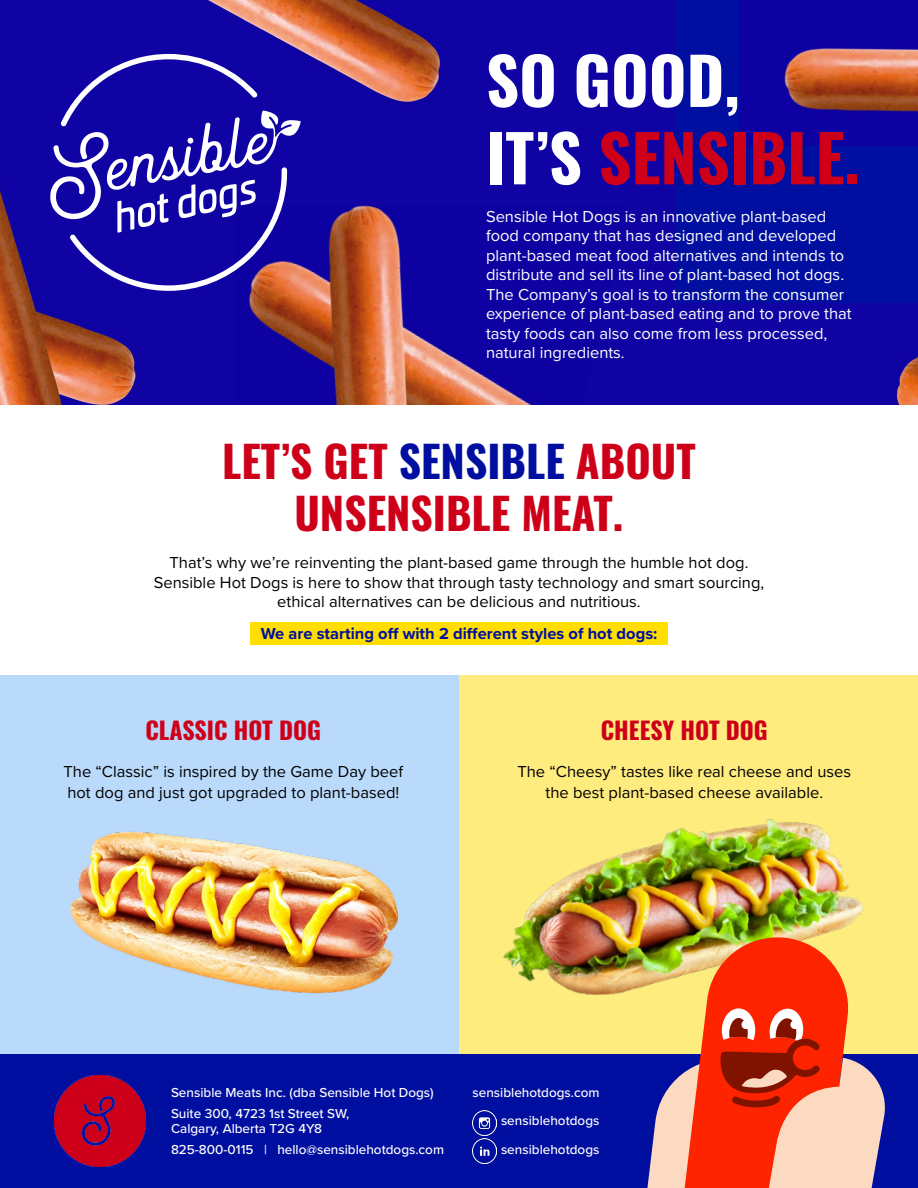
<style>
.page{position:relative;width:918px;height:1188px;background:#fff}
.page>*{position:absolute;margin:0;border:0;box-sizing:border-box;transform-origin:0 0}
.t1{font:700 64.5px/77.4px "Oswald";color:#fff}
.t2{font:700 43.5px/52.2px "Oswald";color:#ce0019;text-align:center}
.t3{font:700 24px "Oswald";color:#ce0019}
.t4{font:16.5px/19.5px "Proxima Nova";color:#000;text-align:center}
.t5{font:16.5px/19.5px "Proxima Nova";color:#fff}
.t6{font:700 16.5px "Proxima Nova";color:#000f9f}
.t7{font:500 13.5px/21px "Proxima Nova";color:#fff}
.s1{color:#ce0019}
.s2{color:#000f9f}
</style>
<div class="page">
<div style="left:250px;top:622px;width:418px;height:23px;background:#ffde00"></div>
<div style="left:459px;top:675px;width:459px;height:379px;background:#ffec7f"></div>
<div style="left:0;top:675px;width:459px;height:379px;background:#badafb"></div>
<img style="left:0;top:0;width:918px;height:405px">
<div style="left:675px;top:0;width:243px;height:303px;background:#000f9f"></div>
<img style="left:234px;top:205px;width:394px;height:200px">
<img style="left:740px;top:0;width:178px;height:145px">
<img style="left:70px;top:831px;width:329px;height:163px">
<img style="left:503px;top:819px;width:360px;height:177px">
<svg style="left:50px;top:54px;width:251px;height:237px"></svg>
<div style="left:0;top:1054px;width:918px;height:134px;background:#000f9f"></div>
<img style="left:54px;top:1076px;width:91px;height:91px">
<svg style="left:668px;top:937px;width:184px;height:71px;fill:#ff2400"></svg>
<svg style="left:647px;top:1008px;width:238px;height:180px"></svg>
<img style="left:472px;top:1139px;width:25px;height:25px">
<img style="left:472px;top:1110px;width:25px;height:25px">
<h1 class="t1" style="left:486px;top:46px;width:376px">SO GOOD,<br>IT’S <span class="s1">SENSIBLE.</span></h1>
<p class="t5" style="left:486px;top:206px;width:367px">Sensible Hot Dogs is an innovative plant-based food company that has designed and developed plant-based meat food alternatives and intends to distribute and sell its line of plant-based hot dogs.<br>The Company’s goal is to transform the consumer experience of plant-based eating and to prove that tasty foods can also come from less processed, natural ingredients.</p>
<h2 class="t2" style="left:222px;top:438px;width:475px">LET’S GET <span class="s2">SENSIBLE</span> ABOUT<br>UNSENSIBLE MEAT.</h2>
<p class="t4" style="left:154px;top:552px;width:612px">That’s why we’re reinventing the plant-based game through the humble hot dog.<br>Sensible Hot Dogs is here to show that through tasty technology and smart sourcing, ethical alternatives can be delicious and nutritious.</p>
<p class="t6" style="left:261px;top:621px;width:398px">We are starting off with 2 different styles of hot dogs:</p>
<h3 class="t3" style="left:145px;top:717px;width:177px">CLASSIC HOT DOG</h3>
<p class="t4" style="left:64px;top:760px;width:341px;line-height:21px;text-align:left">The “Classic” is inspired by the Game Day beef hot dog and just got upgraded to plant-based!</p>
<h3 class="t3" style="left:601px;top:717px;width:169px">CHEESY HOT DOG</h3>
<p class="t4" style="left:517px;top:760px;width:335px;line-height:21px">The “Cheesy” tastes like real cheese and uses the best plant-based cheese available.</p>
<p class="t7" style="left:171px;top:1082px;width:264px">Sensible Meats Inc. (dba Sensible Hot Dogs)<br>Suite 300, 4723 1st Street SW,</p>
<p class="t7" style="left:171px;top:1118px;width:275px">Calgary, Alberta T2G 4Y8<br>825-800-0115 | hello@sensiblehotdogs.com</p>
<p class="t7" style="left:473px;top:1082px;width:129px">sensiblehotdogs.com</p>
<p class="t7" style="left:501px;top:1110px;width:100px">sensiblehotdogs</p>
<p class="t7" style="left:501px;top:1138px;width:100px">sensiblehotdogs</p>
</div>
